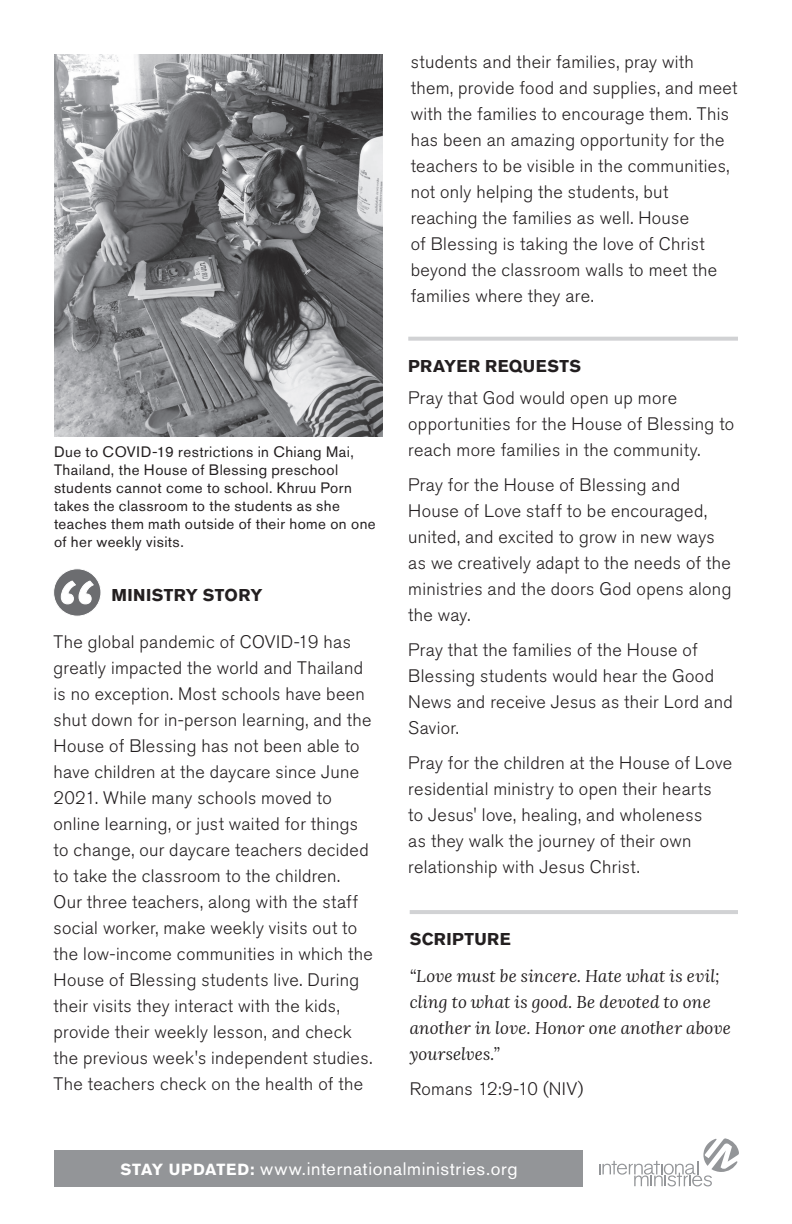
<style>
.page{position:relative;width:792px;height:1224px;background:#fff}
.page>*{position:absolute;margin:0;border:0;box-sizing:border-box;transform-origin:0 0}
.t1{font:300 18px/26px "Akzidenz Grotesk BE";letter-spacing:.02em;color:#231f20}
.t2{font:18px "Akzidenz Grotesk BE";letter-spacing:.035em;color:#fff}
.t3{font:italic 17px/26px "Lora";letter-spacing:.005em;color:#231f20}
.t4{font:700 17px "Akzidenz Grotesk BE";letter-spacing:.025em;color:#231f20}
.t5{font:15px/18px "Akzidenz Grotesk BE";letter-spacing:.03em;color:#231f20}
.s1{font-weight:700;font-size:16px}
</style>
<div class="page">
<svg style="left:599px;top:1138px;width:140px;height:48px"></svg>
<hr style="left:410px;top:910px;width:328px;height:4px;background:#d1d2d4">
<svg style="left:54px;top:569px;width:47px;height:47px"></svg>
<svg style="left:408px;top:337px;width:330px;height:4px"></svg>
<img style="left:54px;top:54px;width:329px;height:382px">
<div style="left:54px;top:1150px;width:528px;height:36px;background:#939598"></div>
<p class="t1" style="left:411px;top:49px;width:328px">students and their families, pray with them, provide food and supplies, and meet with the families to encourage them. This has been an amazing opportunity for the teachers to be visible in the communities, not only helping the students, but reaching the families as well. House<br>of Blessing is taking the love of Christ beyond the classroom walls to meet the families where they are.</p>
<p class="t5" style="left:54px;top:443px;width:323px">Due to COVID-19 restrictions in Chiang Mai, Thailand, the House of Blessing preschool students cannot come to school. Khruu Porn takes the classroom to the students as she teaches them math outside of their home on one of her weekly visits.</p>
<p class="t4" style="left:111px;top:586px;width:153px">MINISTRY STORY</p>
<p class="t1" style="left:54px;top:629px;width:321px">The global pandemic of COVID-19 has greatly impacted the world and Thailand is no exception. Most schools have been shut down for in-person learning, and the House of Blessing has not been able to have children at the daycare since June 2021. While many schools moved to online learning, or just waited for things to change, our daycare teachers decided to take the classroom to the children.<br>Our three teachers, along with the staff social worker, make weekly visits out to the low-income communities in which the House of Blessing students live. During their visits they interact with the kids, provide their weekly lesson, and check the previous week's independent studies.<br>The teachers check on the health of the</p>
<p class="t4" style="left:408px;top:356px;width:174px">PRAYER REQUESTS</p>
<p class="t1" style="left:408px;top:385px;width:328px">Pray that God would open up more opportunities for the House of Blessing to reach more families in the community.</p>
<p class="t1" style="left:408px;top:472px;width:325px">Pray for the House of Blessing and<br>House of Love staff to be encouraged, united, and excited to grow in new ways as we creatively adapt to the needs of the ministries and the doors God opens along the way.</p>
<p class="t1" style="left:408px;top:637px;width:326px">Pray that the families of the House of<br>Blessing students would hear the Good<br>News and receive Jesus as their Lord and<br>Savior.</p>
<p class="t1" style="left:408px;top:750px;width:325px">Pray for the children at the House of Love residential ministry to open their hearts<br>to Jesus' love, healing, and wholeness<br>as they walk the journey of their own relationship with Jesus Christ.</p>
<p class="t4" style="left:410px;top:930px;width:103px">SCRIPTURE</p>
<p class="t3" style="left:410px;top:962px;width:323px">“Love must be sincere. Hate what is evil; cling to what is good. Be devoted to one another in love. Honor one another above yourselves.”</p>
<p class="t1" style="left:410px;top:1076px;width:175px">Romans 12:9-10 (NIV)</p>
<p class="t2" style="left:120px;top:1158px;width:399px"><span class="s1">STAY UPDATED:</span> www.internationalministries.org</p>
</div>
